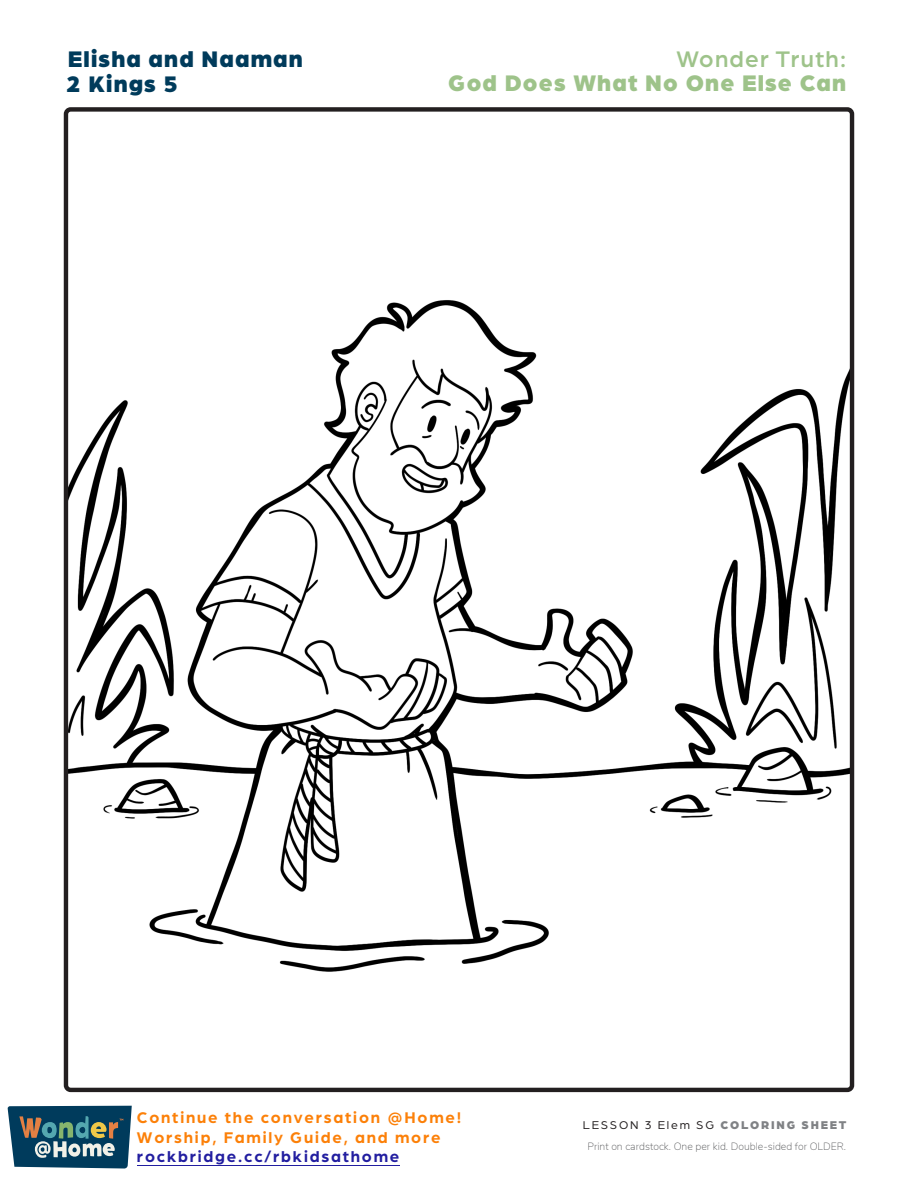
<style>
.page{position:relative;width:918px;height:1188px;background:#fff}
.page>*{position:absolute;margin:0;border:0;box-sizing:border-box;transform-origin:0 0}
.Episode_Title{font:900 24px/24px "Arboria";letter-spacing:.05em;color:#9ec38a;text-align:right}
.Episode_Title-2{font:900 24px "Arboria";letter-spacing:.05em;color:#003b5b}
.t1{font:700 16.5px/19.8px "Arboria";letter-spacing:.11em;color:#fc8008}
.t2{font:700 16.5px "Arboria";letter-spacing:.11em;color:#221ea0}
.Episode_number{font:12px "Arboria";letter-spacing:.15em;color:#231f20}
.t3{font:200 10.5px "Nunito";color:#57585a}
.s1{font-weight:500}
.s2{font-weight:900;color:#808285}
</style>
<div class="page">
<img style="left:69px;top:112px;width:780px;height:860px">
<div style="left:64px;top:107px;width:790px;height:985px;border:4px solid #231f20;border-radius:5px"></div>
<svg style="left:8px;top:1106px;width:124px;height:63px;background:#3c6575"></svg>
<hr style="left:137px;top:1165px;width:262px;height:1px;background:#221ea0">
<p class="Episode_Title-2" style="left:68px;top:42px;width:236px">Elisha and Naaman</p>
<p class="Episode_Title-2" style="left:67px;top:67px;width:113px">2 Kings 5</p>
<p class="Episode_Title" style="left:448px;top:46px;width:399px"><span class="s1">Wonder Truth:<br></span>God Does What No One Else Can</p>
<p class="t1" style="left:137px;top:1106px;width:326px">Continue the conversation @Home!<br>Worship, Family Guide, and more</p>
<p class="t2" style="left:137px;top:1146px;width:264px">rockbridge.cc/rbkidsathome</p>
<p class="Episode_number" style="left:583px;top:1117px;width:265px">LESSON 3 Elem SG <span class="s2">COLORING SHEET</span></p>
<p class="t3" style="left:587px;top:1139px;width:260px">Print on cardstock. One per kid. Double-sided for OLDER.</p>
</div>
